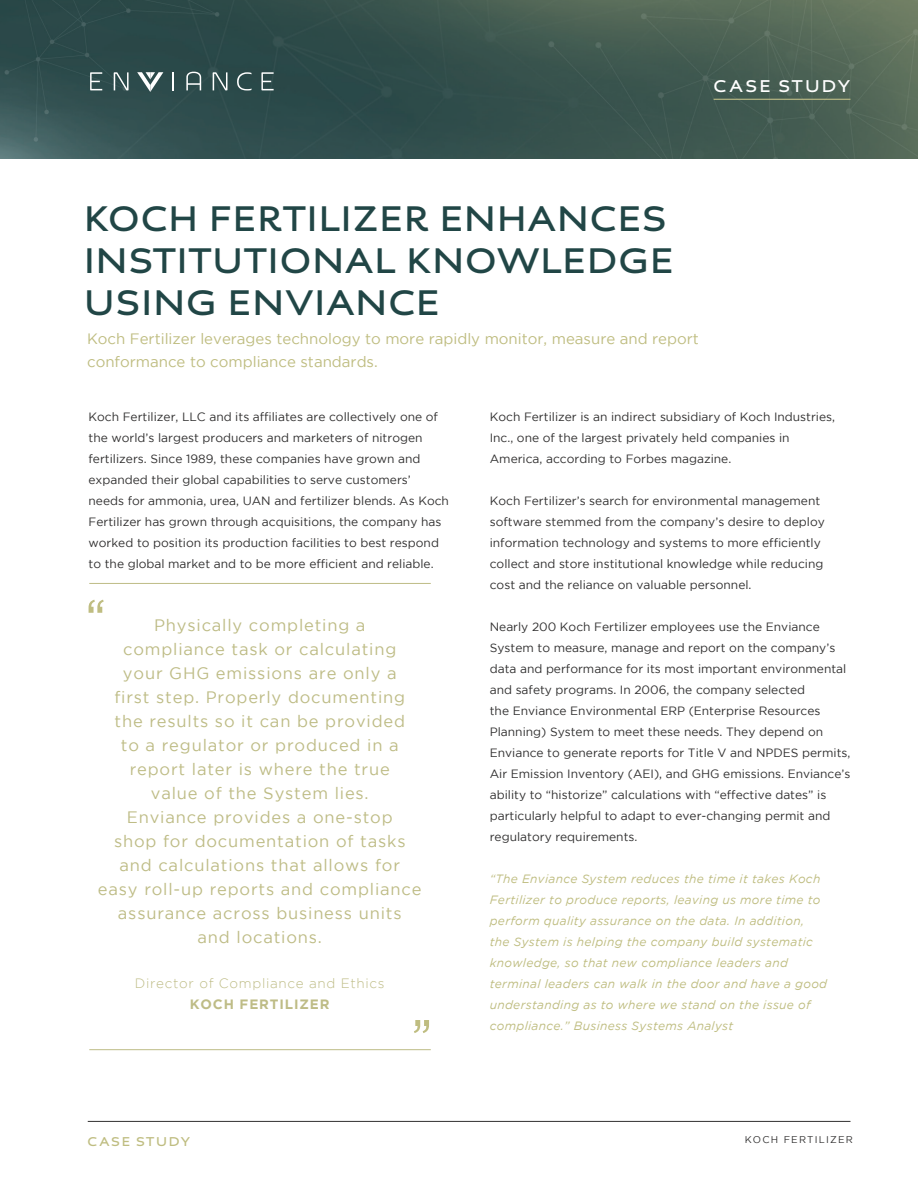
<style>
.page{position:relative;width:918px;height:1188px;background:#fff}
.page>*{position:absolute;margin:0;border:0;box-sizing:border-box;transform-origin:0 0}
.t1{font:700 37.5px/42px "Aspect";letter-spacing:.03em;color:#214646}
.t2{font:700 18px "Aspect";letter-spacing:.125em;color:#fff}
.t3{font:16.5px "Gotham";letter-spacing:.05em;color:#bebc86}
.t4{font:15px "Gotham";color:#bfbd81}
.t5{font:300 13.5px "Gotham";letter-spacing:.05em;color:#bebc86}
.t6{font:700 13.5px "Gotham";letter-spacing:.065em;color:#bebc86}
.t7{font:700 13.5px "Aspect";letter-spacing:.125em;color:#bfbd81}
.t8{font:12px/21px "Gotham";color:#313030}
.t9{font:italic 12px/21px "Gotham";letter-spacing:.025em;color:#bfbd81}
.t10{font:9.75px "Gotham";letter-spacing:.125em;color:#313030}
</style>
<div class="page">
<hr style="left:88px;top:1121px;width:762px;height:1px;background:#313030">
<img style="left:0;top:0;width:918px;height:158px">
<svg style="left:90px;top:72px;width:12px;height:18px"></svg>
<svg style="left:261px;top:72px;width:13px;height:18px"></svg>
<svg style="left:114px;top:72px;width:15px;height:18px"></svg>
<svg style="left:213px;top:72px;width:14px;height:18px"></svg>
<svg style="left:173px;top:72px;width:1px;height:18px"></svg>
<svg style="left:237px;top:72px;width:15px;height:18px"></svg>
<svg style="left:186px;top:72px;width:15px;height:18px"></svg>
<svg style="left:137px;top:72px;width:26px;height:20px"></svg>
<hr style="left:89px;top:583px;width:342px;height:1px;background:#bebc86">
<hr style="left:89px;top:1049px;width:342px;height:1px;background:#bebc86">
<hr style="left:714px;top:99px;width:137px;height:1px;background:#bebc86">
<svg style="left:89px;top:600px;width:15px;height:13px"></svg>
<svg style="left:414px;top:1020px;width:15px;height:13px"></svg>
<p class="t2" style="left:714px;top:76px;width:138px">CASE STUDY</p>
<p class="t1" style="left:84px;top:201px;width:591px">KOCH FERTILIZER ENHANCES<br>INSTITUTIONAL KNOWLEDGE</p>
<p class="t1" style="left:84px;top:285px;width:357px">USING ENVIANCE</p>
<p class="t4" style="left:87px;top:331px;width:613px">Koch Fertilizer leverages technology to more rapidly monitor, measure and report</p>
<p class="t4" style="left:87px;top:353px;width:292px">conformance to compliance standards.</p>
<p class="t8" style="left:89px;top:406px;width:362px">Koch Fertilizer, LLC and its affiliates are collectively one of the world’s largest producers and marketers of nitrogen fertilizers. Since 1989, these companies have grown and expanded their global capabilities to serve customers’ needs for ammonia, urea, UAN and fertilizer blends. As Koch Fertilizer has grown through acquisitions, the company has worked to position its production facilities to best respond to the global market and to be more efficient and reliable.</p>
<p class="t8" style="left:490px;top:406px;width:347px">Koch Fertilizer is an indirect subsidiary of Koch Industries,<br>Inc., one of the largest privately held companies in</p>
<p class="t8" style="left:490px;top:448px;width:243px">America, according to Forbes magazine.</p>
<p class="t8" style="left:490px;top:490px;width:337px">Koch Fertilizer’s search for environmental management software stemmed from the company’s desire to deploy information technology and systems to more efficiently collect and store institutional knowledge while reducing cost and the reliance on valuable personnel.</p>
<p class="t8" style="left:490px;top:616px;width:347px">Nearly 200 Koch Fertilizer employees use the Enviance<br>System to measure, manage and report on the company’s</p>
<p class="t8" style="left:490px;top:658px;width:362px">data and performance for its most important environmental and safety programs. In 2006, the company selected<br>the Enviance Environmental ERP (Enterprise Resources Planning) System to meet these needs. They depend on Enviance to generate reports for Title V and NPDES permits,</p>
<p class="t8" style="left:490px;top:763px;width:362px">Air Emission Inventory (AEI), and GHG emissions. Enviance’s ability to “historize” calculations with “effective dates” is particularly helpful to adapt to ever-changing permit and regulatory requirements.</p>
<p class="t9" style="left:490px;top:868px;width:339px">“The Enviance System reduces the time it takes Koch Fertilizer to produce reports, leaving us more time to perform quality assurance on the data. In addition,<br>the System is helping the company build systematic knowledge, so that new compliance leaders and terminal leaders can walk in the door and have a good understanding as to where we stand on the issue of</p>
<p class="t9" style="left:490px;top:1015px;width:245px">compliance.” Business Systems Analyst</p>
<p class="t3" style="left:154px;top:616px;width:213px">Physically completing a</p>
<p class="t3" style="left:123px;top:640px;width:275px">compliance task or calculating</p>
<p class="t3" style="left:123px;top:664px;width:275px">your GHG emissions are only a</p>
<p class="t3" style="left:114px;top:688px;width:292px">first step. Properly documenting</p>
<p class="t3" style="left:115px;top:712px;width:292px">the results so it can be provided</p>
<p class="t3" style="left:121px;top:736px;width:279px">to a regulator or produced in a</p>
<p class="t3" style="left:130px;top:760px;width:262px">report later is where the true</p>
<p class="t3" style="left:151px;top:784px;width:219px">value of the System lies.</p>
<p class="t3" style="left:127px;top:808px;width:267px">Enviance provides a one-stop</p>
<p class="t3" style="left:114px;top:832px;width:293px">shop for documentation of tasks</p>
<p class="t3" style="left:119px;top:856px;width:282px">and calculations that allows for</p>
<p class="t3" style="left:98px;top:880px;width:325px">easy roll-up reports and compliance</p>
<p class="t3" style="left:118px;top:904px;width:285px">assurance across business units</p>
<p class="t3" style="left:198px;top:928px;width:126px">and locations.</p>
<p class="t5" style="left:135px;top:976px;width:251px">Director of Compliance and Ethics</p>
<p class="t6" style="left:190px;top:997px;width:141px">KOCH FERTILIZER</p>
<p class="t7" style="left:87px;top:1134px;width:104px">CASE STUDY</p>
<p class="t10" style="left:745px;top:1134px;width:110px">KOCH FERTILIZER</p>
</div>
